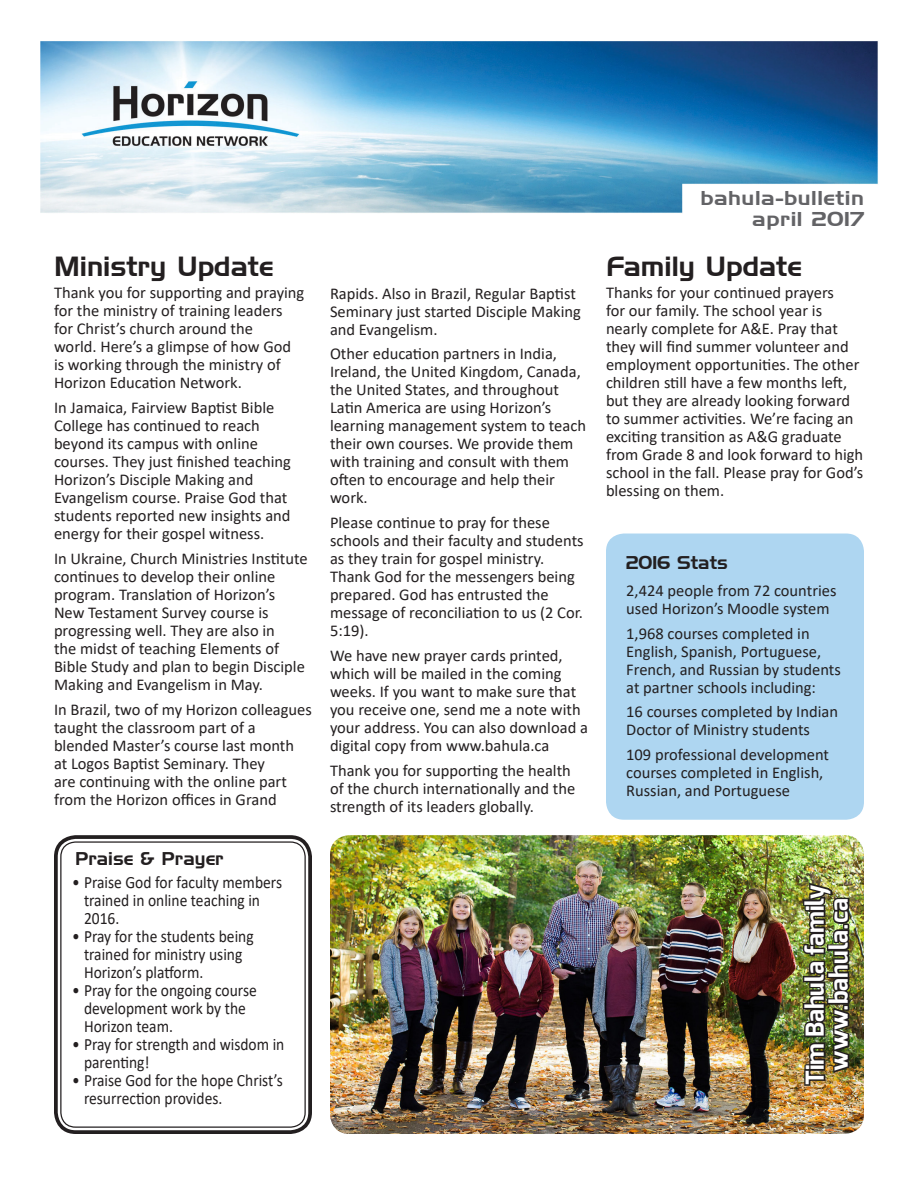
<style>
.page{position:relative;width:918px;height:1188px;background:#fff}
.page>*{position:absolute;margin:0;border:0;box-sizing:border-box;transform-origin:0 0}
.t1{font:27px "Handel Gothic BT";color:#231f20}
.t2{font:700 24.75px "Exo";color:#fff}
.t3{font:19.5px "Handel Gothic BT";letter-spacing:.025em;color:#636366;scale:1.1 1}
.t4{font:18px "Handel Gothic BT";color:#231f20}
.t5{font:17.25px/18px "Calibri";color:#231f20;scale:.9 1}
.t6{font:16.5px/18px "Calibri";color:#231f20}
</style>
<div class="page">
<img style="left:40px;top:41px;width:838px;height:172px">
<div style="left:54px;top:835px;width:258px;height:299px;border:4px solid #231f20;border-radius:20px"></div>
<div style="left:60px;top:841px;width:246px;height:287px;border:1px solid #231f20;border-radius:15px"></div>
<img style="left:330px;top:835px;width:534px;height:299px">
<img style="left:801px;top:881px;width:54px;height:206px">
<div style="left:606px;top:534px;width:258px;height:286px;background:#aed6f1;border-radius:18px"></div>
<p class="t1" style="left:54px;top:250px;width:221px">Ministry Update</p>
<p class="t6" style="left:54px;top:283px;width:252px">Thank you for supporting and praying for the ministry of training leaders for Christ’s church around the<br>world. Here’s a glimpse of how God is working through the ministry of Horizon Education Network.</p>
<p class="t6" style="left:54px;top:398px;width:239px">In Jamaica, Fairview Baptist Bible College has continued to reach beyond its campus with online courses. They just finished teaching Horizon’s Disciple Making and Evangelism course. Praise God that students reported new insights and energy for their gospel witness.</p>
<p class="t6" style="left:54px;top:549px;width:255px">In Ukraine, Church Ministries Institute continues to develop their online program. Translation of Horizon’s New Testament Survey course is progressing well. They are also in<br>the midst of teaching Elements of Bible Study and plan to begin Disciple Making and Evangelism in May.</p>
<p class="t6" style="left:54px;top:700px;width:259px">In Brazil, two of my Horizon colleagues taught the classroom part of a blended Master’s course last month<br>at Logos Baptist Seminary. They<br>are continuing with the online part from the Horizon offices in Grand</p>
<p class="t4" style="left:75px;top:848px;width:150px">Praise &amp; Prayer</p>
<p class="t5" style="left:84px;top:873px;width:222px;text-indent:-12px">• Praise God for faculty members trained in online teaching in<br>2016.</p>
<p class="t5" style="left:84px;top:927px;width:190px;text-indent:-12px">• Pray for the students being trained for ministry using<br>Horizon’s platform.</p>
<p class="t5" style="left:84px;top:981px;width:194px;text-indent:-12px">• Pray for the ongoing course development work by the<br>Horizon team.</p>
<p class="t5" style="left:84px;top:1035px;width:224px;text-indent:-12px">• Pray for strength and wisdom in parenting!</p>
<p class="t5" style="left:84px;top:1071px;width:223px;text-indent:-12px">• Praise God for the hope Christ’s resurrection provides.</p>
<p class="t6" style="left:330px;top:284px;width:252px">Rapids. Also in Brazil, Regular Baptist<br>Seminary just started Disciple Making and Evangelism.</p>
<p class="t6" style="left:330px;top:344px;width:258px">Other education partners in India,<br>Ireland, the United Kingdom, Canada, the United States, and throughout<br>Latin America are using Horizon’s learning management system to teach their own courses. We provide them with training and consult with them often to encourage and help their work.</p>
<p class="t6" style="left:330px;top:513px;width:255px">Please continue to pray for these schools and their faculty and students as they train for gospel ministry.<br>Thank God for the messengers being prepared. God has entrusted the message of reconciliation to us (2 Cor.<br>5:19).</p>
<p class="t6" style="left:330px;top:646px;width:259px">We have new prayer cards printed, which will be mailed in the coming weeks. If you want to make sure that you receive one, send me a note with your address. You can also download a digital copy from www.bahula.ca</p>
<p class="t6" style="left:330px;top:761px;width:247px">Thank you for supporting the health of the church internationally and the strength of its leaders globally.</p>
<p class="t3" style="left:700px;top:186px;width:150px">bahula-bulletin</p>
<p class="t3" style="left:752px;top:208px;width:103px">april 2017</p>
<p class="t1" style="left:606px;top:250px;width:197px">Family Update</p>
<p class="t6" style="left:606px;top:283px;width:259px">Thanks for your continued prayers<br>for our family. The school year is nearly complete for A&amp;E. Pray that they will find summer volunteer and employment opportunities. The other children still have a few months left, but they are already looking forward to summer activities. We’re facing an exciting transition as A&amp;G graduate from Grade 8 and look forward to high school in the fall. Please pray for God’s blessing on them.</p>
<p class="t4" style="left:626px;top:552px;width:103px">2016 Stats</p>
<p class="t6" style="left:626px;top:581px;width:212px">2,424 people from 72 countries used Horizon’s Moodle system</p>
<p class="t6" style="left:626px;top:624px;width:216px">1,968 courses completed in<br>English, Spanish, Portuguese,<br>French, and Russian by students at partner schools including:</p>
<p class="t6" style="left:626px;top:703px;width:213px">16 courses completed by Indian<br>Doctor of Ministry students</p>
<p class="t6" style="left:626px;top:745px;width:204px">109 professional development courses completed in English,<br>Russian, and Portuguese</p>
<p class="t2" style="left:799px;top:1085px;width:202px;rotate:-90deg">Tim Bahula family</p>
<p class="t2" style="left:823px;top:1071px;width:174px;rotate:-90deg">www.bahula.ca</p>
</div>
